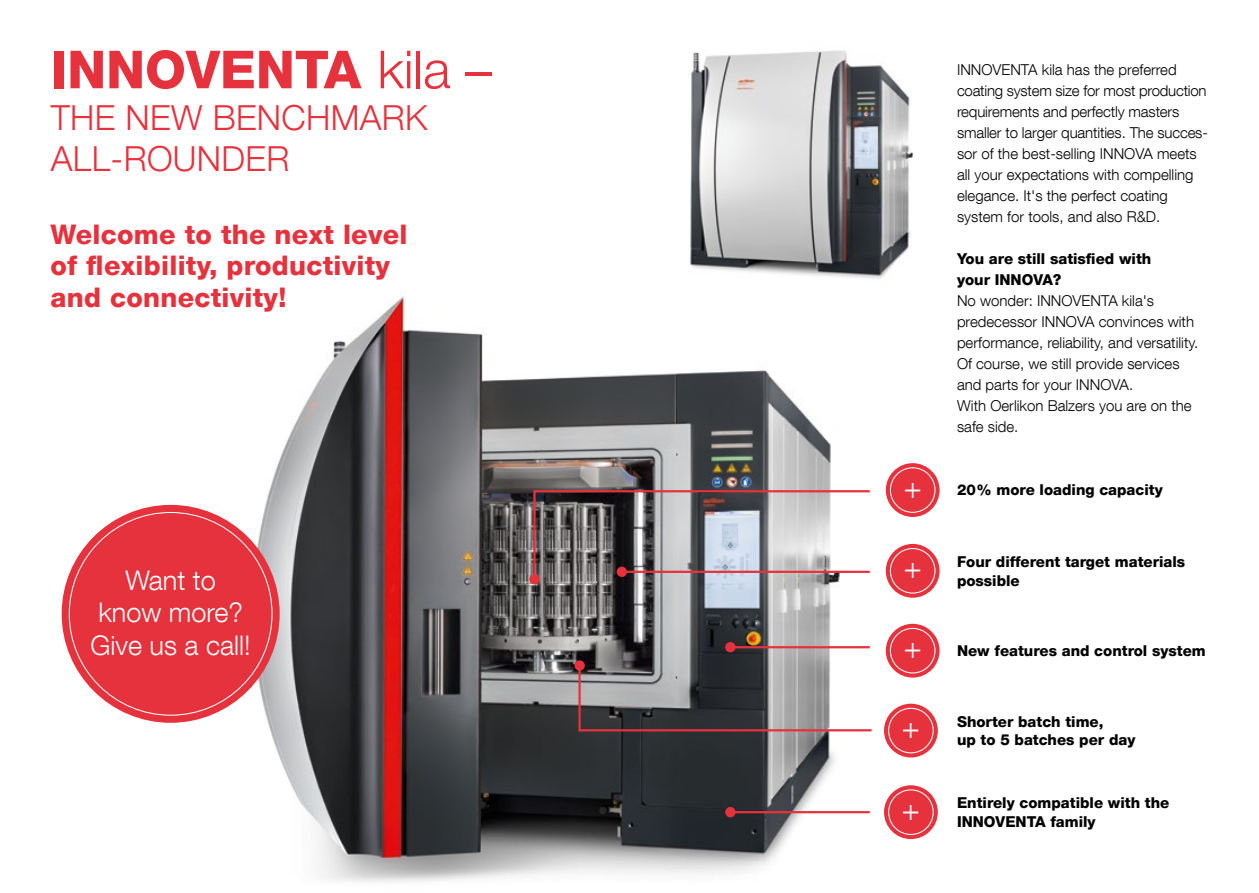
<style>
.page{position:relative;width:1259px;height:893px;background:#fff}
.page>*{position:absolute;margin:0;border:0;box-sizing:border-box;transform-origin:0 0}
.t1{font:800 52.5px "Helvetica Neue LT Com";color:#e5323d}
.t2{font:300 34.5px/41.4px "Helvetica Neue LT Com";letter-spacing:.01em;color:#e5323d}
.t3{font:300 30px "Helvetica Neue LT Com";color:#fff}
.t4{font:800 27px/31.5px "Helvetica Neue LT Com";letter-spacing:.01em;color:#e5323d}
.t5{font:300 27px/32.4px "Helvetica Neue LT Com";color:#fff;text-align:center}
.t6{font:300 15px/21px "Helvetica Neue LT Com";color:#000}
.t7{font:800 15px/18.8px "Helvetica Neue LT Com";color:#000}
.s1{font-weight:300}
</style>
<div class="page">
<img style="left:690px;top:50px;width:223px;height:229px">
<img style="left:227px;top:296px;width:633px;height:586px">
<div style="left:62px;top:505px;width:218px;height:218px;background:#e5323d;border-radius:50%"></div>
<div style="left:886px;top:463px;width:53px;height:54px;background:#e5323d;border-radius:50%"></div>
<div style="left:890px;top:467px;width:45px;height:46px;border:1px solid #fff;border-radius:50%"></div>
<div style="left:886px;top:544px;width:53px;height:54px;background:#e5323d;border-radius:50%"></div>
<div style="left:890px;top:548px;width:45px;height:46px;border:1px solid #fff;border-radius:50%"></div>
<div style="left:886px;top:624px;width:53px;height:54px;background:#e5323d;border-radius:50%"></div>
<div style="left:890px;top:628px;width:45px;height:45px;border:1px solid #fff;border-radius:50%"></div>
<div style="left:884px;top:704px;width:54px;height:53px;background:#e5323d;border-radius:50%"></div>
<div style="left:888px;top:708px;width:45px;height:45px;border:1px solid #fff;border-radius:50%"></div>
<div style="left:884px;top:785px;width:54px;height:54px;background:#e5323d;border-radius:50%"></div>
<div style="left:888px;top:789px;width:45px;height:46px;border:1px solid #fff;border-radius:50%"></div>
<svg style="left:532px;top:489px;width:338px;height:93px;background:#9e999b"></svg>
<hr style="left:622px;top:571px;width:248px;height:2px;background:#e5323d">
<hr style="left:729px;top:811px;width:141px;height:2px;background:#e5323d">
<div style="left:725px;top:807px;width:10px;height:10px;background:#e5323d;border-radius:50%"></div>
<hr style="left:729px;top:646px;width:141px;height:2px;background:#e5323d">
<div style="left:725px;top:642px;width:10px;height:10px;background:#e5323d;border-radius:50%"></div>
<div style="left:616px;top:567px;width:11px;height:10px;background:#e5323d;border-radius:50%"></div>
<div style="left:529px;top:574px;width:11px;height:10px;background:#e5323d;border-radius:50%"></div>
<svg style="left:577px;top:663px;width:295px;height:69px;background:#857e80"></svg>
<div style="left:574px;top:660px;width:11px;height:11px;background:#e5323d;border-radius:50%"></div>
<h1 class="t1" style="left:51px;top:38px;width:442px">INNOVENTA <span class="s1">kila –</span></h1>
<h2 class="t2" style="left:51px;top:96px;width:378px">THE NEW BENCHMARK<br>ALL-ROUNDER</h2>
<h3 class="t4" style="left:50px;top:218px;width:358px">Welcome to the next level of flexibility, productivity and connectivity!</h3>
<h3 class="t5" style="left:91px;top:564px;width:162px">Want to know more?<br>Give us a call!</h3>
<h3 class="t3" style="left:903px;top:469px;width:19px">+</h3>
<h3 class="t3" style="left:903px;top:549px;width:19px">+</h3>
<h3 class="t3" style="left:903px;top:629px;width:19px">+</h3>
<h3 class="t3" style="left:902px;top:709px;width:19px">+</h3>
<h3 class="t3" style="left:902px;top:791px;width:19px">+</h3>
<p class="t6" style="left:957px;top:59px;width:252px">INNOVENTA kila has the preferred coating system size for most production requirements and perfectly masters smaller to larger quantities. The succes&shy;sor of the best-selling INNOVA meets all your expectations with compelling elegance. It's the perfect coating system for tools, and also R&amp;D.</p>
<p class="t7" style="left:957px;top:248px;width:196px;line-height:21px">You are still satisfied with your INNOVA?</p>
<p class="t6" style="left:957px;top:290px;width:243px">No wonder: INNOVENTA kila's predecessor INNOVA convinces with performance, reliability, and versatility.<br>Of course, we still provide services and parts for your INNOVA.<br>With Oerlikon Balzers you are on the safe side.</p>
<p class="t7" style="left:957px;top:480px;width:207px">20% more loading capacity</p>
<p class="t7" style="left:957px;top:552px;width:230px">Four different target materials possible</p>
<p class="t7" style="left:957px;top:641px;width:250px">New features and control system</p>
<p class="t7" style="left:957px;top:712px;width:180px">Shorter batch time,<br>up to 5 batches per day</p>
<p class="t7" style="left:957px;top:793px;width:214px">Entirely compatible with the<br>INNOVENTA family</p>
</div>
